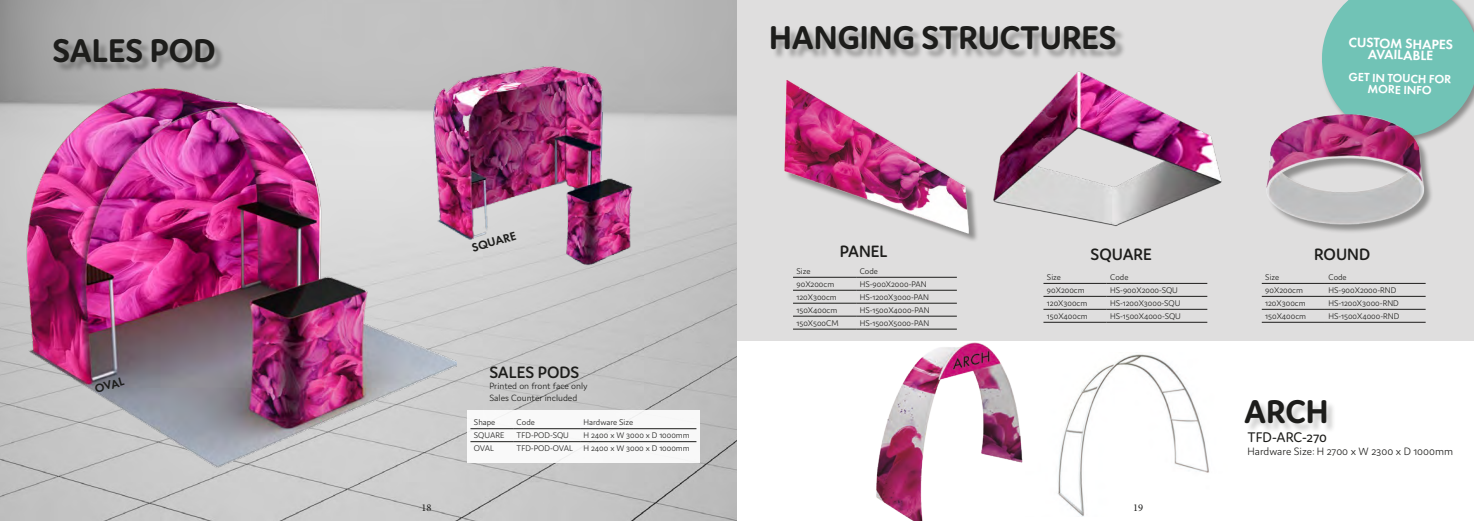
<style>
.page{position:relative;width:1474px;height:521px;background:#fff}
.page>*{position:absolute;margin:0;border:0;box-sizing:border-box;transform-origin:0 0}
.t1{font:700 35px "Domus";color:#1d1d1b}
.t2{font:600 17.5px "Domus";color:#1d1d1b}
.t3{font:14.88px "Domus";letter-spacing:-.005em;color:#1d1d1b}
.t4{font:600 14px/11.4px "Futura PT";color:#fff;text-align:center}
.t5{font:600 12.25px/11.3px "Futura PT";color:#fff;text-align:center}
.t6{font:600 12.25px "Futura PT";color:#1d1d1b}
.t7{font:300 11.38px "Domus";color:#1d1d1b}
.t8{font:10.5px "Minion Pro";color:#1d1d1b}
.t9{font:300 9.62px/11.5px "Domus";color:#1d1d1b}
.t10{font:300 8.75px "Domus";color:#1d1d1b}
</style>
<div class="page">
<img style="left:0;top:0;width:737px;height:521px">
<div style="left:55px;top:41px;width:170px;height:32px;background:#1d1d1b;opacity:.36"></div>
<img style="left:0;top:65px;width:456px;height:410px">
<img style="left:430px;top:48px;width:259px;height:253px">
<div style="left:467px;top:411px;width:232px;height:52px;background:#fff"></div>
<div style="left:737px;top:0;width:736px;height:340px;background:#dfdede"></div>
<svg style="left:1322px;top:0;width:151px;height:137px;background:#7bc4b8"></svg>
<div style="left:773px;top:27px;width:353px;height:33px;background:#1d1d1b;opacity:.36"></div>
<div style="left:1267px;top:116px;width:166px;height:118px;background:#1d1d1b;opacity:.41"></div>
<img style="left:1266px;top:107px;width:163px;height:122px">
<img style="left:784px;top:80px;width:166px;height:153px">
<hr style="left:793px;top:277px;width:63px;height:1px;background:#1d1d1b">
<hr style="left:856px;top:277px;width:100px;height:1px;background:#1d1d1b">
<hr style="left:793px;top:290px;width:63px;height:1px;background:#1d1d1b">
<hr style="left:856px;top:290px;width:100px;height:1px;background:#1d1d1b">
<hr style="left:793px;top:303px;width:63px;height:1px;background:#1d1d1b">
<hr style="left:856px;top:303px;width:100px;height:1px;background:#1d1d1b">
<hr style="left:793px;top:316px;width:63px;height:1px;background:#1d1d1b">
<hr style="left:856px;top:316px;width:100px;height:1px;background:#1d1d1b">
<hr style="left:793px;top:329px;width:63px;height:1px;background:#1d1d1b">
<hr style="left:856px;top:329px;width:100px;height:1px;background:#1d1d1b">
<hr style="left:1043px;top:283px;width:63px;height:1px;background:#1d1d1b">
<hr style="left:1106px;top:283px;width:101px;height:1px;background:#1d1d1b">
<hr style="left:1043px;top:296px;width:63px;height:1px;background:#1d1d1b">
<hr style="left:1106px;top:296px;width:101px;height:1px;background:#1d1d1b">
<hr style="left:1043px;top:309px;width:63px;height:1px;background:#1d1d1b">
<hr style="left:1106px;top:309px;width:101px;height:1px;background:#1d1d1b">
<hr style="left:1043px;top:322px;width:63px;height:1px;background:#1d1d1b">
<hr style="left:1106px;top:322px;width:101px;height:1px;background:#1d1d1b">
<hr style="left:1261px;top:283px;width:63px;height:1px;background:#1d1d1b">
<hr style="left:1324px;top:283px;width:101px;height:1px;background:#1d1d1b">
<hr style="left:1261px;top:296px;width:63px;height:1px;background:#1d1d1b">
<hr style="left:1324px;top:296px;width:101px;height:1px;background:#1d1d1b">
<hr style="left:1261px;top:309px;width:63px;height:1px;background:#1d1d1b">
<hr style="left:1324px;top:309px;width:101px;height:1px;background:#1d1d1b">
<hr style="left:1261px;top:322px;width:63px;height:1px;background:#1d1d1b">
<hr style="left:1324px;top:322px;width:101px;height:1px;background:#1d1d1b">
<div style="left:1245px;top:401px;width:91px;height:32px;background:#1d1d1b;opacity:.21"></div>
<img style="left:1057px;top:354px;width:152px;height:163px">
<img style="left:863px;top:340px;width:169px;height:181px">
<img style="left:950px;top:59px;width:272px;height:182px">
<hr style="left:470px;top:428px;width:43px;height:1px;background:#1d1d1b">
<hr style="left:513px;top:428px;width:67px;height:1px;background:#1d1d1b">
<hr style="left:580px;top:428px;width:116px;height:1px;background:#1d1d1b">
<hr style="left:470px;top:441px;width:43px;height:1px;background:#1d1d1b">
<hr style="left:513px;top:441px;width:67px;height:1px;background:#1d1d1b">
<hr style="left:580px;top:441px;width:116px;height:1px;background:#1d1d1b">
<h1 class="t1" style="left:53px;top:31px;width:165px">SALES POD</h1>
<h3 class="t6" style="left:93px;top:382px;width:31px;rotate:-16deg">OVAL</h3>
<h3 class="t6" style="left:470px;top:241px;width:47px;rotate:-16deg">SQUARE</h3>
<h2 class="t2" style="left:489px;top:362px;width:91px">SALES PODS</h2>
<p class="t9" style="left:489px;top:380px;width:100px">Printed on front face only<br>Sales Counter included</p>
<p class="t10" style="left:474px;top:417px;width:23px">Shape</p>
<p class="t10" style="left:516px;top:417px;width:20px">Code</p>
<p class="t10" style="left:583px;top:417px;width:51px">Hardware Size</p>
<p class="t10" style="left:474px;top:430px;width:32px">SQUARE</p>
<p class="t10" style="left:516px;top:430px;width:54px">TFD-POD-SQU</p>
<p class="t10" style="left:583px;top:430px;width:108px">H 2400 x W 3000 x D 1000mm</p>
<p class="t10" style="left:474px;top:443px;width:22px">OVAL</p>
<p class="t10" style="left:516px;top:443px;width:175px">TFD-POD-OVAL H 2400 x W 3000 x D 1000mm</p>
<h1 class="t1" style="left:769px;top:18px;width:349px">HANGING STRUCTURES</h1>
<h3 class="t4" style="left:1348px;top:37px;width:106px;rotate:1deg">CUSTOM SHAPES<br>AVAILABLE</h3>
<h3 class="t5" style="left:1348px;top:71px;width:104px;rotate:2deg">GET IN TOUCH FOR<br>MORE INFO</h3>
<h2 class="t2" style="left:839px;top:242px;width:49px">PANEL</h2>
<p class="t10" style="left:796px;top:266px;width:15px">Size</p>
<p class="t10" style="left:859px;top:266px;width:20px">Code</p>
<p class="t10" style="left:796px;top:279px;width:39px">90X200cm</p>
<p class="t10" style="left:859px;top:279px;width:68px">HS-900X2000-PAN</p>
<p class="t10" style="left:796px;top:292px;width:42px">120X300cm</p>
<p class="t10" style="left:859px;top:292px;width:71px">HS-1200X3000-PAN</p>
<p class="t10" style="left:796px;top:305px;width:42px">150X400cm</p>
<p class="t10" style="left:859px;top:305px;width:71px">HS-1500X4000-PAN</p>
<p class="t10" style="left:796px;top:318px;width:44px">150X500CM</p>
<p class="t10" style="left:859px;top:318px;width:71px">HS-1500X5000-PAN</p>
<h2 class="t2" style="left:1090px;top:245px;width:63px">SQUARE</h2>
<h2 class="t2" style="left:1314px;top:245px;width:57px">ROUND</h2>
<p class="t10" style="left:1046px;top:272px;width:15px">Size</p>
<p class="t10" style="left:1110px;top:272px;width:20px">Code</p>
<p class="t10" style="left:1046px;top:285px;width:39px">90X200cm</p>
<p class="t10" style="left:1110px;top:285px;width:69px">HS-900X2000-SQU</p>
<p class="t10" style="left:1046px;top:298px;width:42px">120X300cm</p>
<p class="t10" style="left:1110px;top:298px;width:72px">HS-1200X3000-SQU</p>
<p class="t10" style="left:1046px;top:311px;width:42px">150X400cm</p>
<p class="t10" style="left:1110px;top:311px;width:72px">HS-1500X4000-SQU</p>
<p class="t10" style="left:1265px;top:272px;width:15px">Size</p>
<p class="t10" style="left:1328px;top:272px;width:20px">Code</p>
<p class="t10" style="left:1265px;top:285px;width:39px">90X200cm</p>
<p class="t10" style="left:1328px;top:285px;width:69px">HS-900X2000-RND</p>
<p class="t10" style="left:1265px;top:298px;width:42px">120X300cm</p>
<p class="t10" style="left:1328px;top:298px;width:72px">HS-1200X3000-RND</p>
<p class="t10" style="left:1265px;top:311px;width:42px">150X400cm</p>
<p class="t10" style="left:1328px;top:311px;width:72px">HS-1500X4000-RND</p>
<h1 class="t1" style="left:1244px;top:392px;width:86px">ARCH</h1>
<h3 class="t3" style="left:1247px;top:429px;width:81px">TFD-ARC-270</h3>
<h3 class="t7" style="left:1247px;top:445px;width:207px">Hardware Size: H 2700 x W 2300 x D 1000mm</h3>
<p class="t8" style="left:421px;top:501px;width:12px">18</p>
<p class="t8" style="left:1133px;top:501px;width:12px">19</p>
</div>
